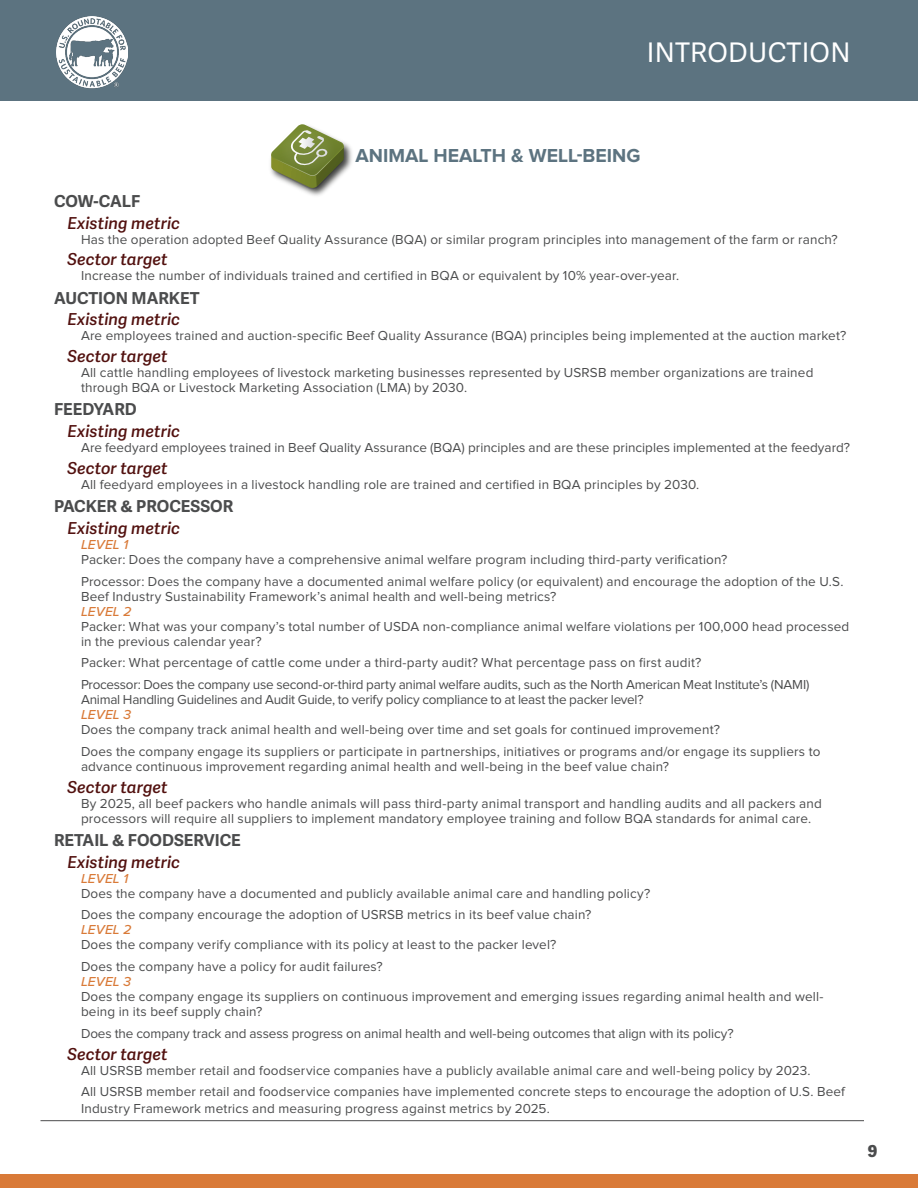
<style>
.page{position:relative;width:918px;height:1188px;background:#fff}
.page>*{position:absolute;margin:0;border:0;box-sizing:border-box;transform-origin:0 0}
.t1{font:27px "Adelle Sans";letter-spacing:.01em;color:#fff}
._1ST_LEVEL_BULLETS{font:700 19.5px "Proxima Nova";color:#5c7380}
.existing_metric_head{font:italic 600 16.5px "Adelle Sans";letter-spacing:.005em;color:#52110f}
._1ST_LEVEL_BULLETS-2{font:700 16.5px "Adelle Sans";color:#4b4c4d}
.t2{font:800 16.5px "Adelle Sans";color:#4b4c4d}
.BODY{font:13.5px/15px "Proxima Nova";letter-spacing:.01em;color:#4b4c4d}
.BODY-2{font:13.5px/15px "Proxima Nova";letter-spacing:-.02em;color:#4b4c4d}
.BODY-3{font:13.5px "Proxima Nova";letter-spacing:-.01em;color:#4b4c4d}
.level_header{font:italic 500 13.5px "Proxima Nova";letter-spacing:.01em;color:#d97a38}
</style>
<div class="page">
<div style="left:0;top:0;width:918px;height:101px;background:#5c7380"></div>
<div style="left:0;top:1174px;width:918px;height:14px;background:#d97a38"></div>
<hr style="left:40px;top:1120px;width:824px;height:1px;background:#4b4c4d">
<img style="left:56px;top:16px;width:71px;height:73px">
<img style="left:299px;top:149px;width:53px;height:47px">
<img style="left:345px;top:143px;width:6px;height:45px">
<svg style="left:270px;top:124px;width:75px;height:65px"></svg>
<h1 class="t1" style="left:647px;top:36px;width:205px">INTRODUCTION</h1>
<p class="_1ST_LEVEL_BULLETS" style="left:356px;top:146px;width:286px">ANIMAL HEALTH &amp; WELL-BEING</p>
<p class="_1ST_LEVEL_BULLETS-2" style="left:54px;top:191px;width:88px">COW-CALF</p>
<p class="existing_metric_head" style="left:68px;top:213px;width:114px">Existing metric</p>
<p class="BODY" style="left:81px;top:232px;width:758px">Has the operation adopted Beef Quality Assurance (BQA) or similar program principles into management of the farm or ranch?</p>
<p class="existing_metric_head" style="left:68px;top:250px;width:102px">Sector target</p>
<p class="BODY" style="left:81px;top:269px;width:600px">Increase the number of individuals trained and certified in BQA or equivalent by 10% year-over-year.</p>
<p class="_1ST_LEVEL_BULLETS-2" style="left:54px;top:288px;width:147px">AUCTION MARKET</p>
<p class="existing_metric_head" style="left:68px;top:310px;width:114px">Existing metric</p>
<p class="BODY" style="left:81px;top:329px;width:767px">Are employees trained and auction-specific Beef Quality Assurance (BQA) principles being implemented at the auction market?</p>
<p class="existing_metric_head" style="left:68px;top:347px;width:102px">Sector target</p>
<p class="BODY" style="left:81px;top:366px;width:734px">All cattle handling employees of livestock marketing businesses represented by USRSB member organizations are trained through BQA or Livestock Marketing Association (LMA) by 2030.</p>
<p class="_1ST_LEVEL_BULLETS-2" style="left:54px;top:400px;width:84px">FEEDYARD</p>
<p class="existing_metric_head" style="left:68px;top:422px;width:114px">Existing metric</p>
<p class="BODY" style="left:81px;top:441px;width:771px">Are feedyard employees trained in Beef Quality Assurance (BQA) principles and are these principles implemented at the feedyard?</p>
<p class="existing_metric_head" style="left:68px;top:458px;width:102px">Sector target</p>
<p class="BODY" style="left:81px;top:477px;width:620px">All feedyard employees in a livestock handling role are trained and certified in BQA principles by 2030.</p>
<p class="_1ST_LEVEL_BULLETS-2" style="left:54px;top:496px;width:181px">PACKER &amp; PROCESSOR</p>
<p class="existing_metric_head" style="left:68px;top:518px;width:114px">Existing metric</p>
<p class="level_header" style="left:81px;top:534px;width:49px">LEVEL 1</p>
<p class="BODY" style="left:81px;top:552px;width:648px">Packer: Does the company have a comprehensive animal welfare program including third-party verification?</p>
<p class="BODY" style="left:81px;top:574px;width:764px">Processor: Does the company have a documented animal welfare policy (or equivalent) and encourage the adoption of the U.S.<br>Beef Industry Sustainability Framework’s animal health and well-being metrics?</p>
<p class="level_header" style="left:81px;top:601px;width:52px">LEVEL 2</p>
<p class="BODY" style="left:81px;top:619px;width:770px">Packer: What was your company’s total number of USDA non-compliance animal welfare violations per 100,000 head processed in the previous calendar year?</p>
<p class="BODY" style="left:81px;top:656px;width:622px">Packer: What percentage of cattle come under a third-party audit? What percentage pass on first audit?</p>
<p class="BODY-2" style="left:81px;top:678px;width:730px">Processor: Does the company use second-or-third party animal welfare audits, such as the North American Meat Institute’s (NAMI)<br>Animal Handling Guidelines and Audit Guide, to verify policy compliance to at least the packer level?</p>
<p class="level_header" style="left:81px;top:705px;width:51px">LEVEL 3</p>
<p class="BODY" style="left:81px;top:723px;width:640px">Does the company track animal health and well-being over time and set goals for continued improvement?</p>
<p class="BODY" style="left:81px;top:744px;width:741px">Does the company engage its suppliers or participate in partnerships, initiatives or programs and/or engage its suppliers to advance continuous improvement regarding animal health and well-being in the beef value chain?</p>
<p class="existing_metric_head" style="left:68px;top:777px;width:102px">Sector target</p>
<p class="BODY" style="left:81px;top:796px;width:742px">By 2025, all beef packers who handle animals will pass third-party animal transport and handling audits and all packers and processors will require all suppliers to implement mandatory employee training and follow BQA standards for animal care.</p>
<p class="_1ST_LEVEL_BULLETS-2" style="left:54px;top:830px;width:188px">RETAIL &amp; FOODSERVICE</p>
<p class="existing_metric_head" style="left:68px;top:852px;width:114px">Existing metric</p>
<p class="level_header" style="left:81px;top:868px;width:49px">LEVEL 1</p>
<p class="BODY" style="left:81px;top:886px;width:571px">Does the company have a documented and publicly available animal care and handling policy?</p>
<p class="BODY" style="left:81px;top:908px;width:512px">Does the company encourage the adoption of USRSB metrics in its beef value chain?</p>
<p class="level_header" style="left:81px;top:920px;width:52px">LEVEL 2</p>
<p class="BODY" style="left:81px;top:938px;width:477px">Does the company verify compliance with its policy at least to the packer level?</p>
<p class="BODY" style="left:81px;top:960px;width:303px">Does the company have a policy for audit failures?</p>
<p class="level_header" style="left:81px;top:972px;width:51px">LEVEL 3</p>
<p class="BODY" style="left:81px;top:990px;width:744px">Does the company engage its suppliers on continuous improvement and emerging issues regarding animal health and well&shy;being in its beef supply chain?</p>
<p class="BODY-3" style="left:81px;top:1027px;width:654px">Does the company track and assess progress on animal health and well-being outcomes that align with its policy?</p>
<p class="existing_metric_head" style="left:68px;top:1044px;width:102px">Sector target</p>
<p class="BODY" style="left:81px;top:1063px;width:731px">All USRSB member retail and foodservice companies have a publicly available animal care and well-being policy by 2023.</p>
<p class="BODY" style="left:81px;top:1084px;width:765px;line-height:16.2px">All USRSB member retail and foodservice companies have implemented concrete steps to encourage the adoption of U.S. Beef<br>Industry Framework metrics and measuring progress against metrics by 2025.</p>
<p class="t2" style="left:868px;top:1141px;width:11px">9</p>
</div>
